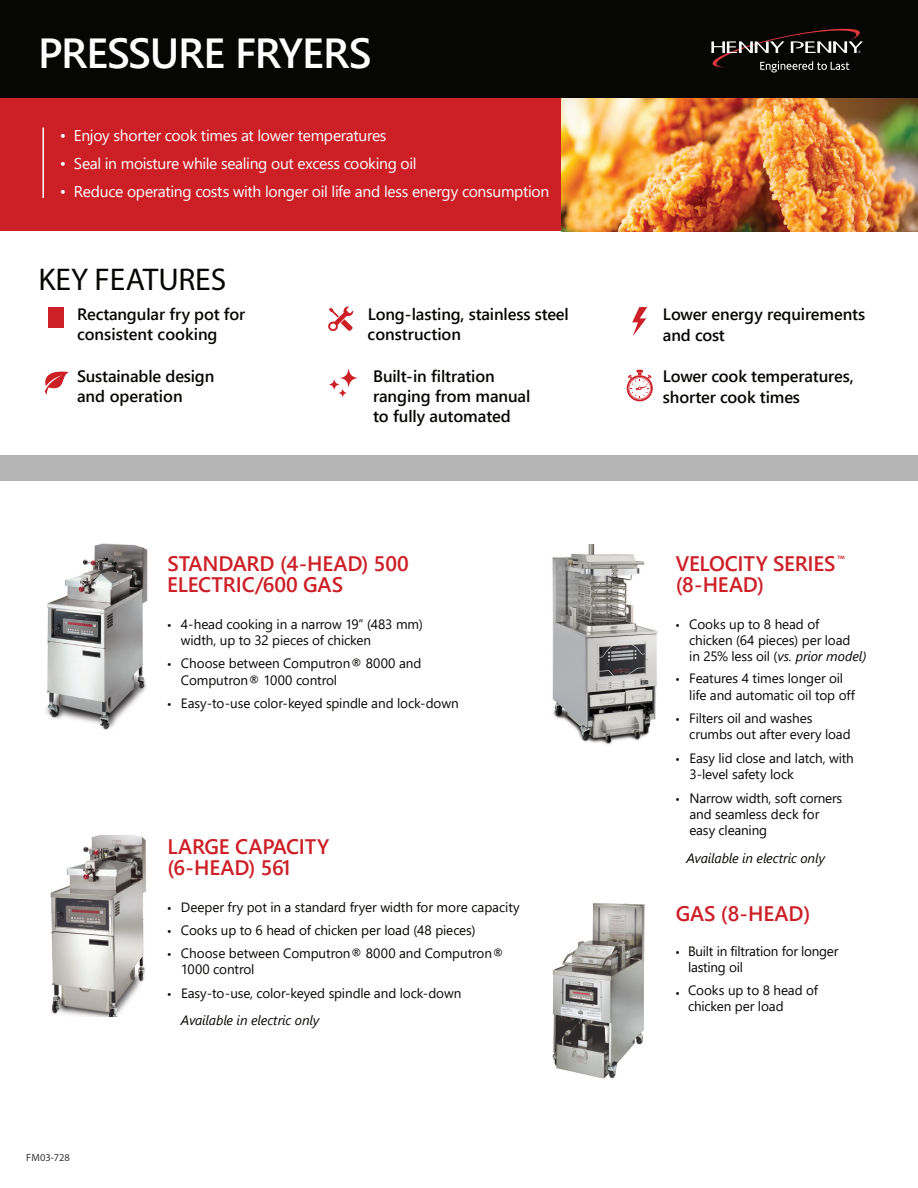
<style>
.page{position:relative;width:918px;height:1188px;background:#fff}
.page>*{position:absolute;margin:0;border:0;box-sizing:border-box;transform-origin:0 0}
.t1{font:600 42px "Segoe UI";letter-spacing:-.02em;color:#fff}
.t2{font:300 31.5px "Corisande";letter-spacing:-.005em;color:#060604}
.t3{font:600 21px/21px "Segoe UI";letter-spacing:-.01em;color:#cd1f26}
.t4{font:600 16.5px/19.8px "Segoe UI";letter-spacing:-.01em;color:#060604}
.t5{font:15.6px "Segoe UI";letter-spacing:-.02em;color:#fff}
.t6{font:13.5px/16.2px "Segoe UI";letter-spacing:-.01em;color:#060604}
.t7{font:italic 13.5px "Segoe UI";letter-spacing:-.01em;color:#060604}
.t8{font:300 13.5px "Corisande";color:#060604}
.t9{font:300 10.5px "Corisande";color:#373837}
.s1{font-family:"Corisande";font-weight:300}
.s2{font-style:italic}
</style>
<div class="page">
<div style="left:0;top:98px;width:565px;height:133px;background:#cd1f26"></div>
<img style="left:46px;top:543px;width:102px;height:187px">
<img style="left:50px;top:835px;width:96px;height:182px">
<img style="left:552px;top:545px;width:106px;height:200px">
<img style="left:562px;top:98px;width:356px;height:133px">
<hr style="left:42px;top:128px;width:2px;height:70px;background:#fff">
<div style="left:48px;top:308px;width:16px;height:20px;background:#cd1f26"></div>
<svg style="left:627px;top:370px;width:26px;height:31px"></svg>
<svg style="left:339px;top:368px;width:19px;height:20px"></svg>
<svg style="left:328px;top:379px;width:12px;height:11px"></svg>
<svg style="left:338px;top:388px;width:9px;height:10px"></svg>
<svg style="left:328px;top:306px;width:25px;height:25px"></svg>
<svg style="left:632px;top:307px;width:15px;height:29px"></svg>
<svg style="left:45px;top:371px;width:24px;height:24px"></svg>
<div style="left:0;top:0;width:918px;height:98px;background:#060604"></div>
<img style="left:552px;top:903px;width:93px;height:176px">
<svg style="left:711px;top:29px;width:152px;height:44px"></svg>
<div style="left:0;top:455px;width:918px;height:25px;background:#b4b4b4"></div>
<h1 class="t1" style="left:38px;top:23px;width:335px">PRESSURE FRYERS</h1>
<p class="t5" style="left:60px;top:124px;width:328px">• Enjoy shorter cook times at lower temperatures</p>
<p class="t5" style="left:60px;top:153px;width:358px">• Seal in moisture while sealing out excess cooking oil</p>
<p class="t5" style="left:60px;top:181px;width:491px">• Reduce operating costs with longer oil life and less energy consumption</p>
<h2 class="t2" style="left:39px;top:268px;width:189px">KEY FEATURES</h2>
<p class="t4" style="left:77px;top:303px;width:170px">Rectangular fry pot for consistent cooking</p>
<p class="t4" style="left:77px;top:365px;width:139px">Sustainable design and operation</p>
<p class="t4" style="left:368px;top:303px;width:203px">Long-lasting, stainless steel construction</p>
<p class="t4" style="left:663px;top:303px;width:204px;line-height:21px">Lower energy requirements and cost</p>
<p class="t4" style="left:663px;top:365px;width:192px;line-height:21px">Lower cook temperatures, shorter cook times</p>
<p class="t4" style="left:373px;top:365px;width:159px">Built-in filtration ranging from manual to fully automated</p>
<p class="t9" style="left:26px;top:1153px;width:45px">FM03-728</p>
<h3 class="t3" style="left:167px;top:552px;width:243px">STANDARD (4-HEAD) 500<br>ELECTRIC/600 GAS</h3>
<p class="t6" style="left:181px;top:615px;width:243px;text-indent:-14px"><span class="s1">•</span> 4-head cooking in a narrow 19” (483 mm) width, up to 32 pieces of chicken</p>
<p class="t6" style="left:181px;top:655px;width:242px;text-indent:-14px"><span class="s1">•</span> Choose between Computron® 8000 and<br>Computron® 1000 control</p>
<p class="t6" style="left:167px;top:694px;width:293px"><span class="s1">•</span> Easy-to-use color-keyed spindle and lock-down</p>
<h3 class="t3" style="left:167px;top:835px;width:163px">LARGE CAPACITY (6-HEAD) 561</h3>
<p class="t6" style="left:167px;top:898px;width:354px"><span class="s1">•</span> Deeper fry pot in a standard fryer width for more capacity</p>
<p class="t6" style="left:167px;top:921px;width:310px"><span class="s1">•</span> Cooks up to 6 head of chicken per load (48 pieces)</p>
<p class="t6" style="left:181px;top:945px;width:325px;text-indent:-14px"><span class="s1">•</span> Choose between Computron® 8000 and Computron®<br>1000 control</p>
<p class="t6" style="left:168px;top:984px;width:295px"><span class="s1">•</span> Easy-to-use, color-keyed spindle and lock-down</p>
<p class="t7" style="left:181px;top:1011px;width:140px">Available in electric only</p>
<h3 class="t3" style="left:676px;top:552px;width:171px">VELOCITY SERIES<sup>™ </sup>(8-HEAD)</h3>
<p class="t6" style="left:689px;top:615px;width:179px;text-indent:-14px"><span class="s1">•</span> Cooks up to 8 head of<br>chicken (64 pieces) per load<br>in 25% less oil (<span class="s2">vs. prior model)</span></p>
<p class="t6" style="left:689px;top:670px;width:167px;text-indent:-14px"><span class="s1">•</span> Features 4 times longer oil life and automatic oil top off</p>
<p class="t6" style="left:689px;top:709px;width:163px;text-indent:-14px"><span class="s1">•</span> Filters oil and washes crumbs out after every load</p>
<p class="t6" style="left:689px;top:749px;width:166px;text-indent:-14px"><span class="s1">•</span> Easy lid close and latch, with<br>3-level safety lock</p>
<p class="t6" style="left:689px;top:789px;width:154px;text-indent:-14px"><span class="s1">•</span> Narrow width, soft corners and seamless deck for easy cleaning</p>
<p class="t7" style="left:686px;top:849px;width:140px">Available in electric only</p>
<h3 class="t3" style="left:676px;top:902px;width:136px">GAS (8-HEAD)</h3>
<p class="t6" style="left:688px;top:942px;width:152px">Built in filtration for longer lasting oil</p>
<p class="t8" style="left:676px;top:947px;width:5px">•</p>
<p class="t6" style="left:688px;top:981px;width:131px;text-indent:-12px"><span class="s1">•</span> Cooks up to 8 head of chicken per load</p>
</div>
